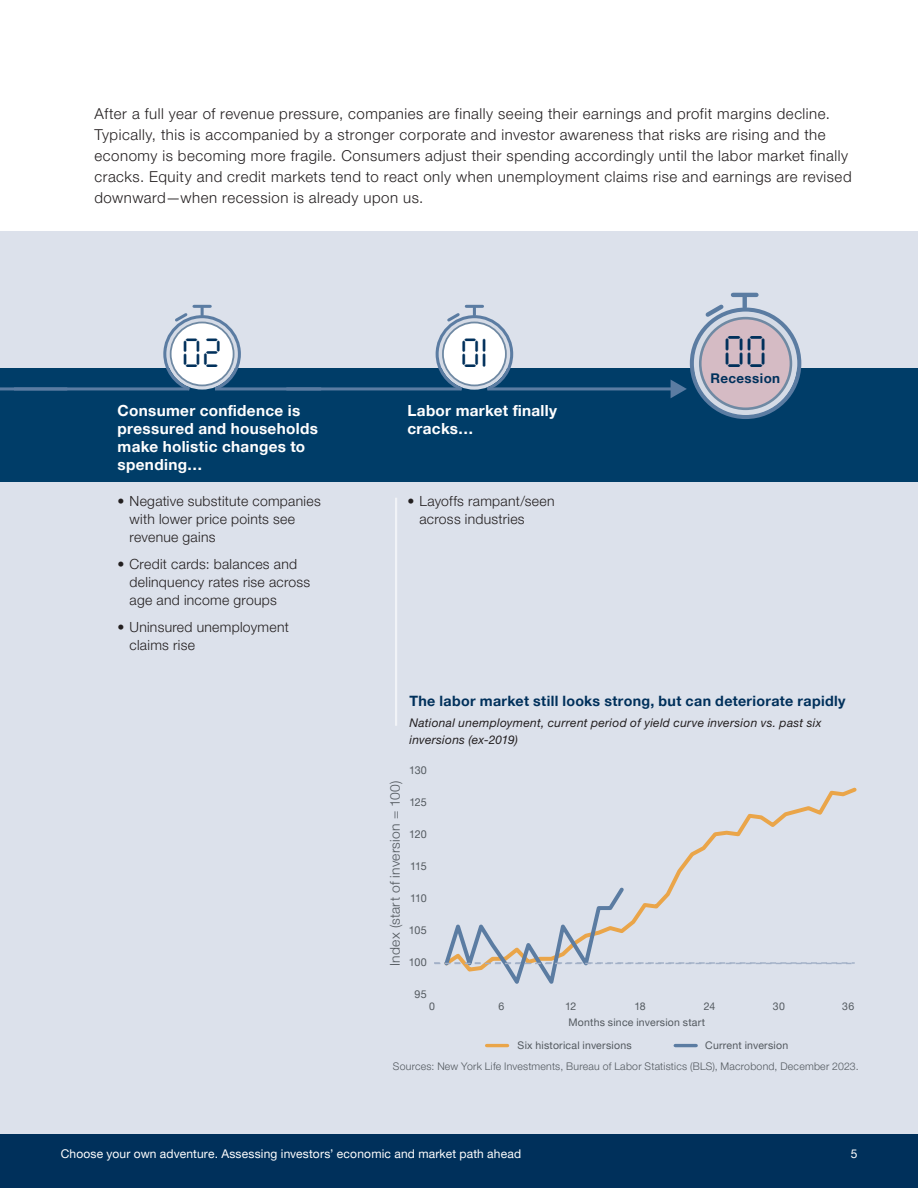
<style>
.page{position:relative;width:918px;height:1188px;background:#fff}
.page>*{position:absolute;margin:0;border:0;box-sizing:border-box;transform-origin:0 0}
.t1{font:44.1px "Seven Segment";color:#00305b}
.t2{font:40.5px "Seven Segment";color:#00305b}
.t3{font:700 15.3px/18px "Helvetica Neue LT Pro";letter-spacing:.02em;color:#fff}
.Body_text_45_10_14{font:300 15px/21px "Helvetica Neue LT Pro";letter-spacing:.035em;color:#231f20}
.t4{font:700 14.25px "Helvetica Neue LT Pro";letter-spacing:.025em;color:#00305b}
.t5{font:300 13.95px/18px "Helvetica Neue LT Pro";letter-spacing:.02em;color:#231f20}
.t6{font:300 13.5px "Helvetica Neue LT Pro";letter-spacing:.02em;color:#53595f}
.t7{font:700 13.35px "Helvetica Neue LT Pro";letter-spacing:.03em;color:#00305b}
.t8{font:italic 12px/16.5px "Helvetica Neue LT Pro";letter-spacing:.02em;color:#231f20}
.t9{font:12px "Helvetica Neue LT Pro";letter-spacing:.015em;color:#fff}
.t10{font:10.8px "Helvetica Neue LT Pro";letter-spacing:-.03em;color:#53595f}
.t11{font:300 10.5px/21.1px "Helvetica Neue LT Pro";letter-spacing:.02em;color:#53595f}
.t12{font:10.5px/23px "Helvetica Neue LT Pro";letter-spacing:.02em;color:#53595f}
.s1{font-weight:400}
</style>
<div class="page">
<div style="left:0;top:1134px;width:918px;height:54px;background:#00305b"></div>
<div style="left:0;top:232px;width:918px;height:902px;background:#dce1eb"></div>
<div style="left:0;top:368px;width:918px;height:114px;background:#003d68"></div>
<hr style="left:0;top:387px;width:67px;height:3px;background:#5b7ca2">
<svg style="left:162px;top:308px;width:80px;height:83px"></svg>
<hr style="left:194px;top:305px;width:16px;height:3px;background:#5b7ca2">
<hr style="left:14px;top:387px;width:175px;height:3px;background:#5b7ca2">
<hr style="left:215px;top:387px;width:106px;height:3px;background:#5b7ca2">
<svg style="left:434px;top:308px;width:81px;height:83px"></svg>
<hr style="left:466px;top:305px;width:17px;height:3px;background:#5b7ca2">
<hr style="left:286px;top:387px;width:176px;height:3px;background:#5b7ca2">
<hr style="left:487px;top:387px;width:186px;height:3px;background:#5b7ca2">
<svg style="left:670px;top:787px;width:187px;height:97px"></svg>
<hr style="left:487px;top:1044px;width:21px;height:3px;background:#eaa549">
<hr style="left:675px;top:1044px;width:21px;height:3px;background:#5b7ca2">
<hr style="left:743px;top:297px;width:4px;height:10px;background:#5b7ca2">
<hr style="left:733px;top:293px;width:23px;height:4px;background:#5b7ca2">
<svg style="left:671px;top:301px;width:130px;height:118px"></svg>
<hr style="left:395px;top:498px;width:2px;height:228px;background:#fff">
<svg style="left:434px;top:884px;width:421px;height:100px"></svg>
<p class="Body_text_45_10_14" style="left:94px;top:103px;width:759px">After a full year of revenue pressure, companies are finally seeing their earnings and profit margins decline.<br>Typically, this is accompanied by a stronger corporate and investor awareness that risks are rising and the economy is becoming more fragile. Consumers adjust their spending accordingly until the labor market finally cracks. Equity and credit markets tend to react only when unemployment claims rise and earnings are revised downward—when recession is already upon us.</p>
<p class="t2" style="left:181px;top:332px;width:42px">02</p>
<p class="t2" style="left:460px;top:332px;width:29px">01</p>
<p class="t3" style="left:118px;top:402px;width:202px">Consumer confidence is pressured and households make holistic changes to spending…</p>
<p class="t5" style="left:130px;top:492px;width:193px;text-indent:-12px">• Negative substitute companies with lower price points see revenue gains</p>
<p class="t5" style="left:130px;top:555px;width:182px;text-indent:-12px">• Credit cards: balances and delinquency rates rise across age and income groups</p>
<p class="t5" style="left:130px;top:618px;width:161px;text-indent:-12px">• Uninsured unemployment claims rise</p>
<p class="t3" style="left:407px;top:402px;width:151px">Labor market finally cracks…</p>
<p class="t5" style="left:419px;top:492px;width:137px;text-indent:-12px">• Layoffs rampant/seen across industries</p>
<p class="t1" style="left:723px;top:329px;width:46px">00</p>
<p class="t7" style="left:711px;top:370px;width:71px">Recession</p>
<p class="t4" style="left:409px;top:692px;width:438px">The labor market still looks strong, but can deteriorate rapidly</p>
<p class="t8" style="left:409px;top:714px;width:414px">National unemployment, current period of yield curve inversion vs. past six inversions (ex-2019)</p>
<p class="t10" style="left:409px;top:764px;width:19px">130</p>
<p class="t6" style="left:387px;top:966px;width:187px;rotate:-90deg">Index (start of inversion = 100)</p>
<p class="t10" style="left:409px;top:796px;width:19px">125</p>
<p class="t10" style="left:409px;top:828px;width:19px">120</p>
<p class="t10" style="left:410px;top:860px;width:18px">115</p>
<p class="t10" style="left:410px;top:892px;width:18px">110</p>
<p class="t10" style="left:409px;top:924px;width:19px">105</p>
<p class="t10" style="left:409px;top:955px;width:20px">100</p>
<p class="t10" style="left:415px;top:987px;width:14px">95</p>
<p class="t12" style="left:429px;top:994px;width:7px">0</p>
<p class="t12" style="left:499px;top:994px;width:7px">6</p>
<p class="t12" style="left:565px;top:994px;width:13px">12</p>
<p class="t12" style="left:635px;top:994px;width:13px">18</p>
<p class="t12" style="left:704px;top:994px;width:13px">24</p>
<p class="t12" style="left:773px;top:994px;width:13px">30</p>
<p class="t12" style="left:842px;top:994px;width:13px">36</p>
<p class="t12" style="left:518px;top:1011px;width:189px;text-indent:51px">Months since inversion start<br>Six historical inversions</p>
<p class="t11" style="left:393px;top:1034px;width:467px;text-indent:312px"><span class="s1">Current inversion<br></span>Sources: New York Life Investments, Bureau of Labor Statistics (BLS), Macrobond, December 2023.</p>
<p class="t9" style="left:61px;top:1147px;width:462px">Choose your own adventure. Assessing investors’ economic and market path ahead</p>
<p class="t9" style="left:851px;top:1147px;width:8px">5</p>
</div>
